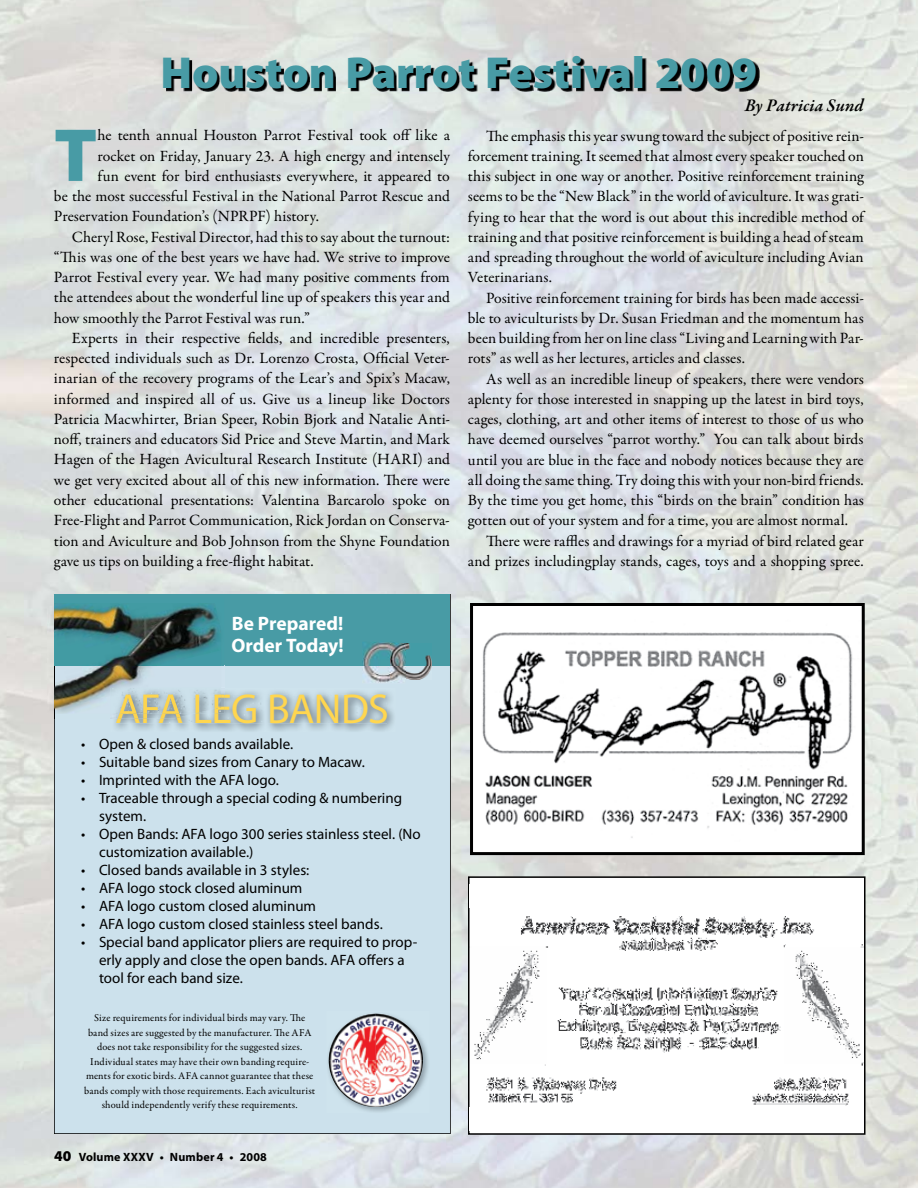
<style>
.page{position:relative;width:918px;height:1188px;background:#fff}
.page>*{position:absolute;margin:0;border:0;box-sizing:border-box;transform-origin:0 0}
.t1{font:900 75.9px "Myriad Pro";color:#489ba5}
.t2{font:900 45px "Myriad Pro";letter-spacing:-.005em;color:#489ba5}
.t3{font:42px "Myriad Pro";letter-spacing:-.02em;color:#ffd64f}
.t4{font:700 19.5px/22.5px "Myriad Pro";color:#fff}
.t5{font:italic 600 18px "Garamond Premr Pro";letter-spacing:.01em;color:#000}
.t6{font:15.75px/20.2px "Garamond Premr Pro";color:#000;text-align:justify}
.t7{font:15px/18px "Myriad Pro";color:#000}
.t8{font:700 12px "Myriad Pro";letter-spacing:.015em;color:#000}
.t9{font:10.5px/14.5px "Garamond Premr Pro";letter-spacing:.015em;color:#000;text-align:center}
.s1{font-weight:900;font-size:15px}
</style>
<div class="page">
<img style="left:0;top:0;width:813px;height:638px">
<img style="left:813px;top:0;width:105px;height:1188px">
<div style="left:472px;top:604px;width:391px;height:250px;background:#fff"></div>
<img style="left:482px;top:632px;width:371px;height:206px">
<div style="left:470px;top:603px;width:395px;height:252px;border:3px solid #000"></div>
<div style="left:469px;top:877px;width:396px;height:257px;background:#fff"></div>
<img style="left:474px;top:916px;width:389px;height:190px">
<div style="left:468px;top:876px;width:398px;height:259px;border:2px solid #000"></div>
<div style="left:470px;top:884px;width:394px;height:24px;background:#fff"></div>
<div style="left:470px;top:1107px;width:394px;height:24px;background:#fff"></div>
<img style="left:166px;top:59px;width:593px;height:32px">
<div style="left:54px;top:594px;width:397px;height:540px;background:#cce1ec"></div>
<div style="left:54px;top:594px;width:396px;height:72px;background:#489ba5"></div>
<img style="left:362px;top:642px;width:43px;height:42px">
<img style="left:391px;top:644px;width:40px;height:35px">
<img style="left:110px;top:688px;width:286px;height:44px">
<img style="left:116px;top:694px;width:271px;height:29px">
<img style="left:47px;top:598px;width:7px;height:116px">
<img style="left:221px;top:666px;width:3px;height:22px">
<svg style="left:221px;top:688px;width:3px;height:6px"></svg>
<img style="left:221px;top:695px;width:3px;height:19px">
<img style="left:55px;top:714px;width:55px;height:4px">
<svg style="left:110px;top:714px;width:6px;height:4px"></svg>
<img style="left:116px;top:714px;width:78px;height:4px">
<img style="left:118px;top:714px;width:62px;height:4px">
<img style="left:54px;top:603px;width:167px;height:111px">
<img style="left:110px;top:688px;width:111px;height:26px">
<img style="left:116px;top:694px;width:105px;height:20px">
<img style="left:119px;top:695px;width:102px;height:19px">
<img style="left:326px;top:1011px;width:104px;height:102px">
<img style="left:329px;top:1013px;width:94px;height:94px">
<h2 class="t2" style="left:161px;top:47px;width:598px">Houston Parrot Festival 2009</h2>
<h1 class="t1" style="left:54px;top:112px;width:45px">T</h1>
<p class="t6" style="left:98px;top:126px;width:354px">he tenth annual Houston Parrot Festival took off like a</p>
<p class="t6" style="left:98px;top:146px;width:354px">rocket on Friday, January 23. A high energy and intensely</p>
<p class="t6" style="left:98px;top:166px;width:354px">fun event for bird enthusiasts everywhere, it appeared to</p>
<p class="t6" style="left:54px;top:186px;width:397px">be the most successful Festival in the National Parrot Rescue and</p>
<p class="t6" style="left:54px;top:207px;width:267px">Preservation Foundation’s (NPRPF) history.</p>
<p class="t6" style="left:72px;top:227px;width:379px">Cheryl Rose, Festival Director, had this to say about the turnout:</p>
<p class="t6" style="left:54px;top:247px;width:397px">“This was one of the best years we have had. We strive to improve</p>
<p class="t6" style="left:54px;top:267px;width:397px">Parrot Festival every year. We had many positive comments from</p>
<p class="t6" style="left:54px;top:288px;width:398px">the attendees about the wonderful line up of speakers this year and</p>
<p class="t6" style="left:54px;top:308px;width:258px">how smoothly the Parrot Festival was run.”</p>
<p class="t6" style="left:72px;top:328px;width:379px">Experts in their respective fields, and incredible presenters,</p>
<p class="t6" style="left:54px;top:349px;width:397px">respected individuals such as Dr. Lorenzo Crosta, Official Veter-</p>
<p class="t6" style="left:54px;top:369px;width:397px">inarian of the recovery programs of the Lear’s and Spix’s Macaw,</p>
<p class="t6" style="left:54px;top:389px;width:397px">informed and inspired all of us. Give us a lineup like Doctors</p>
<p class="t6" style="left:54px;top:409px;width:398px">Patricia Macwhirter, Brian Speer, Robin Bjork and Natalie Anti-</p>
<p class="t6" style="left:54px;top:430px;width:398px">noff, trainers and educators Sid Price and Steve Martin, and Mark</p>
<p class="t6" style="left:54px;top:450px;width:397px">Hagen of the Hagen Avicultural Research Institute (HARI) and</p>
<p class="t6" style="left:54px;top:470px;width:397px">we get very excited about all of this new information. There were</p>
<p class="t6" style="left:54px;top:490px;width:397px">other educational presentations: Valentina Barcarolo spoke on</p>
<p class="t6" style="left:54px;top:511px;width:397px">Free-Flight and Parrot Communication, Rick Jordan on Conserva-</p>
<p class="t6" style="left:54px;top:531px;width:397px">tion and Aviculture and Bob Johnson from the Shyne Foundation</p>
<p class="t6" style="left:54px;top:551px;width:261px">gave us tips on building a free-flight habitat.</p>
<p class="t5" style="left:745px;top:94px;width:121px">By Patricia Sund</p>
<p class="t6" style="left:468px;top:126px;width:397px;text-indent:18px">The emphasis this year swung toward the subject of positive rein&shy;forcement training. It seemed that almost every speaker touched on this subject in one way or another. Positive reinforcement training seems to be the “New Black” in the world of aviculture. It was grati&shy;fying to hear that the word is out about this incredible method of training and that positive reinforcement is building a head of steam and spreading throughout the world of aviculture including Avian Veterinarians.</p>
<p class="t6" style="left:468px;top:288px;width:397px;text-indent:18px">Positive reinforcement training for birds has been made accessi&shy;ble to aviculturists by Dr. Susan Friedman and the momentum has been building from her on line class “Living and Learning with Par&shy;rots” as well as her lectures, articles and classes.</p>
<p class="t6" style="left:468px;top:369px;width:397px;text-indent:18px">As well as an incredible lineup of speakers, there were vendors aplenty for those interested in snapping up the latest in bird toys, cages, clothing, art and other items of interest to those of us who have deemed ourselves “parrot worthy.” You can talk about birds until you are blue in the face and nobody notices because they are all doing the same thing. Try doing this with your non-bird friends.<br>By the time you get home, this “birds on the brain” condition has gotten out of your system and for a time, you are almost normal.</p>
<p class="t6" style="left:468px;top:531px;width:397px;text-align:right">There were raffles and drawings for a myriad of bird related gear and prizes includingplay stands, cages, toys and a shopping spree.</p>
<p class="t4" style="left:232px;top:611px;width:114px">Be Prepared!<br>Order Today!</p>
<h3 class="t3" style="left:115px;top:683px;width:275px">AFA LEG BANDS</h3>
<p class="t7" style="left:81px;top:735px;width:214px">• Open &amp; closed bands available.</p>
<p class="t7" style="left:81px;top:753px;width:285px">• Suitable band sizes from Canary to Macaw.</p>
<p class="t7" style="left:81px;top:771px;width:199px">• Imprinted with the AFA logo.</p>
<p class="t7" style="left:99px;top:789px;width:305px;text-indent:-18px">• Traceable through a special coding &amp; numbering system.</p>
<p class="t7" style="left:99px;top:825px;width:323px;text-indent:-18px">• Open Bands: AFA logo 300 series stainless steel. (No customization available.)</p>
<p class="t7" style="left:81px;top:861px;width:230px">• Closed bands available in 3 styles:</p>
<p class="t7" style="left:81px;top:879px;width:223px">• AFA logo stock closed aluminum</p>
<p class="t7" style="left:81px;top:897px;width:237px">• AFA logo custom closed aluminum</p>
<p class="t7" style="left:81px;top:915px;width:303px">• AFA logo custom closed stainless steel bands.</p>
<p class="t7" style="left:99px;top:933px;width:320px;text-indent:-18px">• Special band applicator pliers are required to prop&shy;erly apply and close the open bands. AFA offers a tool for each band size.</p>
<p class="t9" style="left:84px;top:1011px;width:233px">Size requirements for individual birds may vary. The band sizes are suggested by the manufacturer. The AFA does not take responsibility for the suggested sizes.<br>Individual states may have their own banding require&shy;ments for exotic birds. AFA cannot guarantee that these bands comply with those requirements. Each aviculturist should independently verify these requirements.</p>
<p class="t8" style="left:54px;top:1149px;width:214px"><span class="s1">40</span> Volume XXXV • Number 4 • 2008</p>
</div>
